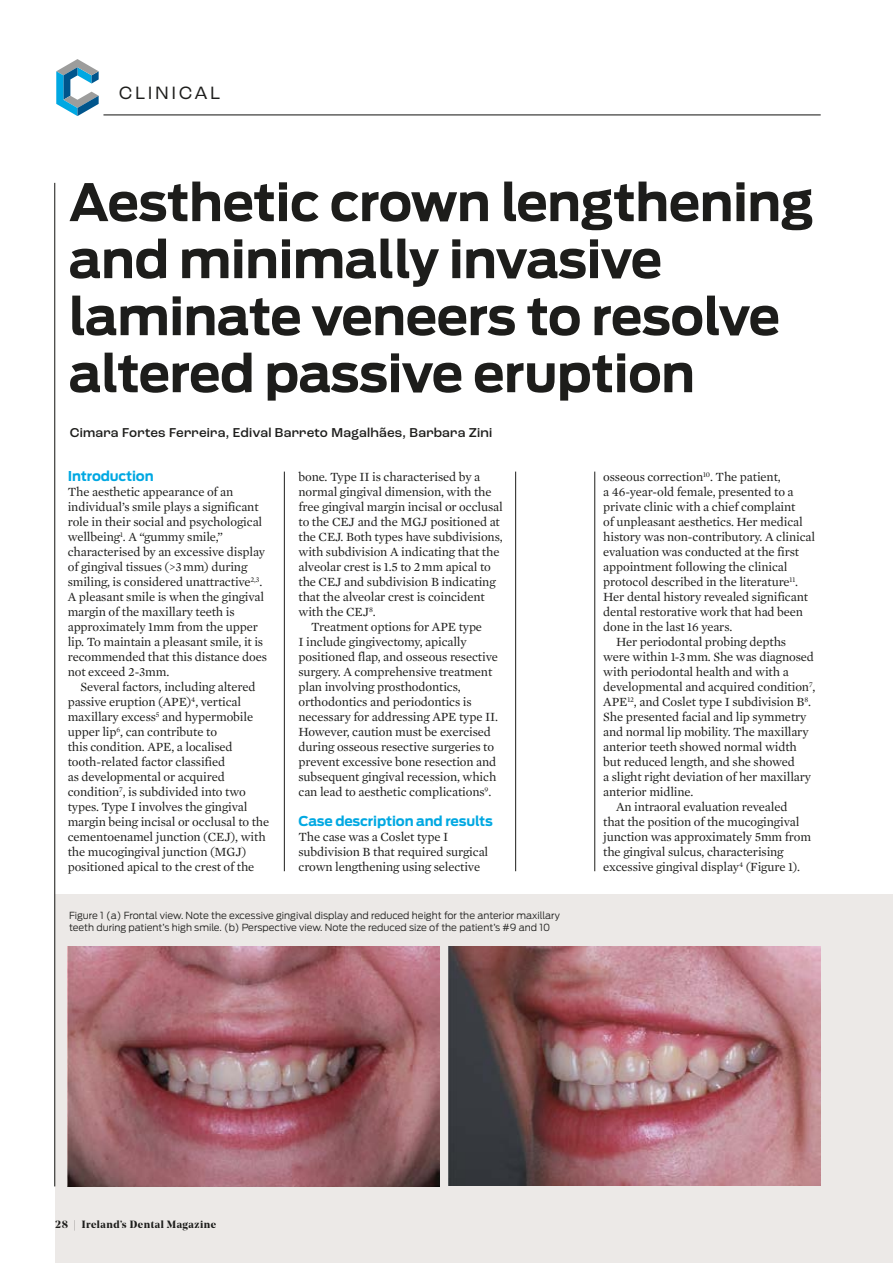
<style>
.page{position:relative;width:893px;height:1263px;background:#fff}
.page>*{position:absolute;margin:0;border:0;box-sizing:border-box;transform-origin:0 0}
.t1{font:700 51px/57px "Antenna";letter-spacing:-.01em;color:#1d1d1b}
.t2{font:18.75px "Roc Grotesk";letter-spacing:.14em;color:#1d1d1b}
.t3{font:500 13.5px "Roc Grotesk";letter-spacing:.015em;color:#1d1d1b}
.t4{font:700 13.5px "Antenna";letter-spacing:-.01em;color:#00a8e2}
.t5{font:12.75px/15px "Mercury Text G1 Roman";letter-spacing:-.01em;color:#1d1d1b}
.t6{font:700 10.5px "Noe Display";letter-spacing:.05em;color:#1d1d1b}
.t7{font:300 9.75px/12px "Antenna";color:#1d1d1b}
</style>
<div class="page">
<div style="left:55px;top:894px;width:838px;height:369px;background:#ece9e7"></div>
<hr style="left:103px;top:114px;width:718px;height:1px;background:#1d1d1b">
<svg style="left:56px;top:59px;width:43px;height:57px"></svg>
<hr style="left:54px;top:183px;width:1px;height:1003px;background:#1d1d1b">
<hr style="left:594px;top:472px;width:1px;height:399px;background:#1d1d1b">
<hr style="left:515px;top:472px;width:1px;height:399px;background:#1d1d1b">
<hr style="left:284px;top:472px;width:1px;height:399px;background:#1d1d1b">
<img style="left:67px;top:946px;width:372px;height:240px">
<img style="left:449px;top:946px;width:372px;height:240px">
<h2 class="t2" style="left:119px;top:81px;width:103px">CLINICAL</h2>
<h1 class="t1" style="left:69px;top:174px;width:747px">Aesthetic crown lengthening and minimally invasive laminate veneers to resolve altered passive eruption</h1>
<p class="t3" style="left:70px;top:424px;width:424px">Cimara Fortes Ferreira, Edival Barreto Magalhães, Barbara Zini</p>
<p class="t4" style="left:68px;top:468px;width:87px">Introduction</p>
<p class="t5" style="left:68px;top:484px;width:201px">The aesthetic appearance of an individual’s smile plays a significant role in their social and psychological wellbeing<sup>1</sup>. A “gummy smile,” characterised by an excessive display of gingival tissues (&gt;3mm) during smiling, is considered unattractive<sup>2,3</sup>.<br>A pleasant smile is when the gingival margin of the maxillary teeth is approximately 1mm from the upper lip. To maintain a pleasant smile, it is recommended that this distance does not exceed 2-3mm.</p>
<p class="t5" style="left:68px;top:679px;width:203px;text-indent:13px">Several factors, including altered passive eruption (APE)<sup>4</sup>, vertical maxillary excess<sup>5</sup> and hypermobile upper lip<sup>6</sup>, can contribute to<br>this condition. APE, a localised tooth-related factor classified<br>as developmental or acquired condition<sup>7</sup>, is subdivided into two types. Type I involves the gingival margin being incisal or occlusal to the cementoenamel junction (CEJ), with the mucogingival junction (MGJ) positioned apical to the crest of the</p>
<p class="t5" style="left:298px;top:469px;width:183px">bone. Type II is characterised by a</p>
<p class="t5" style="left:298px;top:484px;width:195px">normal gingival dimension, with the</p>
<p class="t5" style="left:298px;top:499px;width:206px">free gingival margin incisal or occlusal</p>
<p class="t5" style="left:298px;top:514px;width:203px">to the CEJ and the MGJ positioned at</p>
<p class="t5" style="left:298px;top:529px;width:206px">the CEJ. Both types have subdivisions,</p>
<p class="t5" style="left:298px;top:544px;width:202px">with subdivision A indicating that the</p>
<p class="t5" style="left:298px;top:559px;width:194px">alveolar crest is 1.5 to 2mm apical to</p>
<p class="t5" style="left:298px;top:574px;width:199px">the CEJ and subdivision B indicating</p>
<p class="t5" style="left:298px;top:589px;width:188px">that the alveolar crest is coincident</p>
<p class="t5" style="left:298px;top:604px;width:79px">with the CEJ<sup>8</sup>.</p>
<p class="t5" style="left:311px;top:619px;width:172px">Treatment options for APE type</p>
<p class="t5" style="left:298px;top:634px;width:170px">I include gingivectomy, apically</p>
<p class="t5" style="left:298px;top:649px;width:201px">positioned flap, and osseous resective</p>
<p class="t5" style="left:298px;top:664px;width:195px">surgery. A comprehensive treatment</p>
<p class="t5" style="left:298px;top:679px;width:164px">plan involving prosthodontics,</p>
<p class="t5" style="left:298px;top:694px;width:175px">orthodontics and periodontics is</p>
<p class="t5" style="left:298px;top:709px;width:201px">necessary for addressing APE type II.</p>
<p class="t5" style="left:298px;top:724px;width:194px">However, caution must be exercised</p>
<p class="t5" style="left:298px;top:739px;width:197px">during osseous resective surgeries to</p>
<p class="t5" style="left:298px;top:754px;width:199px">prevent excessive bone resection and</p>
<p class="t5" style="left:298px;top:769px;width:199px">subsequent gingival recession, which</p>
<p class="t5" style="left:298px;top:784px;width:194px">can lead to aesthetic complications<sup>9</sup>.</p>
<p class="t4" style="left:298px;top:813px;width:196px">Case description and results</p>
<p class="t5" style="left:298px;top:829px;width:191px">The case was a Coslet type I subdivision B that required surgical crown lengthening using selective</p>
<p class="t5" style="left:603px;top:469px;width:179px">osseous correction<sup>10</sup>. The patient,</p>
<p class="t5" style="left:603px;top:484px;width:192px">a 46-year-old female, presented to a</p>
<p class="t5" style="left:603px;top:499px;width:194px">private clinic with a chief complaint</p>
<p class="t5" style="left:603px;top:514px;width:201px">of unpleasant aesthetics. Her medical</p>
<p class="t5" style="left:603px;top:529px;width:213px">history was non-contributory. A clinical</p>
<p class="t5" style="left:603px;top:544px;width:197px">evaluation was conducted at the first</p>
<p class="t5" style="left:603px;top:559px;width:186px">appointment following the clinical</p>
<p class="t5" style="left:603px;top:574px;width:196px">protocol described in the literature<sup>11</sup>.</p>
<p class="t5" style="left:603px;top:589px;width:206px">Her dental history revealed significant</p>
<p class="t5" style="left:603px;top:604px;width:201px">dental restorative work that had been</p>
<p class="t5" style="left:603px;top:619px;width:131px">done in the last 16 years.</p>
<p class="t5" style="left:616px;top:634px;width:172px">Her periodontal probing depths</p>
<p class="t5" style="left:603px;top:649px;width:212px">were within 1-3mm. She was diagnosed</p>
<p class="t5" style="left:603px;top:664px;width:187px">with periodontal health and with a</p>
<p class="t5" style="left:603px;top:679px;width:214px">developmental and acquired condition<sup>7</sup>,</p>
<p class="t5" style="left:603px;top:694px;width:209px">APE<sup>12</sup>, and Coslet type I subdivision B<sup>8</sup>.</p>
<p class="t5" style="left:603px;top:709px;width:205px">She presented facial and lip symmetry</p>
<p class="t5" style="left:603px;top:724px;width:207px">and normal lip mobility. The maxillary</p>
<p class="t5" style="left:603px;top:739px;width:195px">anterior teeth showed normal width</p>
<p class="t5" style="left:603px;top:754px;width:193px">but reduced length, and she showed</p>
<p class="t5" style="left:603px;top:769px;width:209px">a slight right deviation of her maxillary</p>
<p class="t5" style="left:603px;top:784px;width:92px">anterior midline.</p>
<p class="t5" style="left:616px;top:799px;width:173px">An intraoral evaluation revealed</p>
<p class="t5" style="left:603px;top:814px;width:198px">that the position of the mucogingival</p>
<p class="t5" style="left:603px;top:829px;width:209px">junction was approximately 5mm from</p>
<p class="t5" style="left:603px;top:844px;width:182px">the gingival sulcus, characterising</p>
<p class="t5" style="left:603px;top:859px;width:198px">excessive gingival display<sup>4</sup> (Figure 1).</p>
<p class="t7" style="left:69px;top:910px;width:492px">Figure 1 (a) Frontal view. Note the excessive gingival display and reduced height for the anterior maxillary teeth during patient’s high smile. (b) Perspective view. Note the reduced size of the patient’s #9 and 10</p>
<p class="t6" style="left:55px;top:1218px;width:162px">28 | Ireland’s Dental Magazine</p>
</div>
